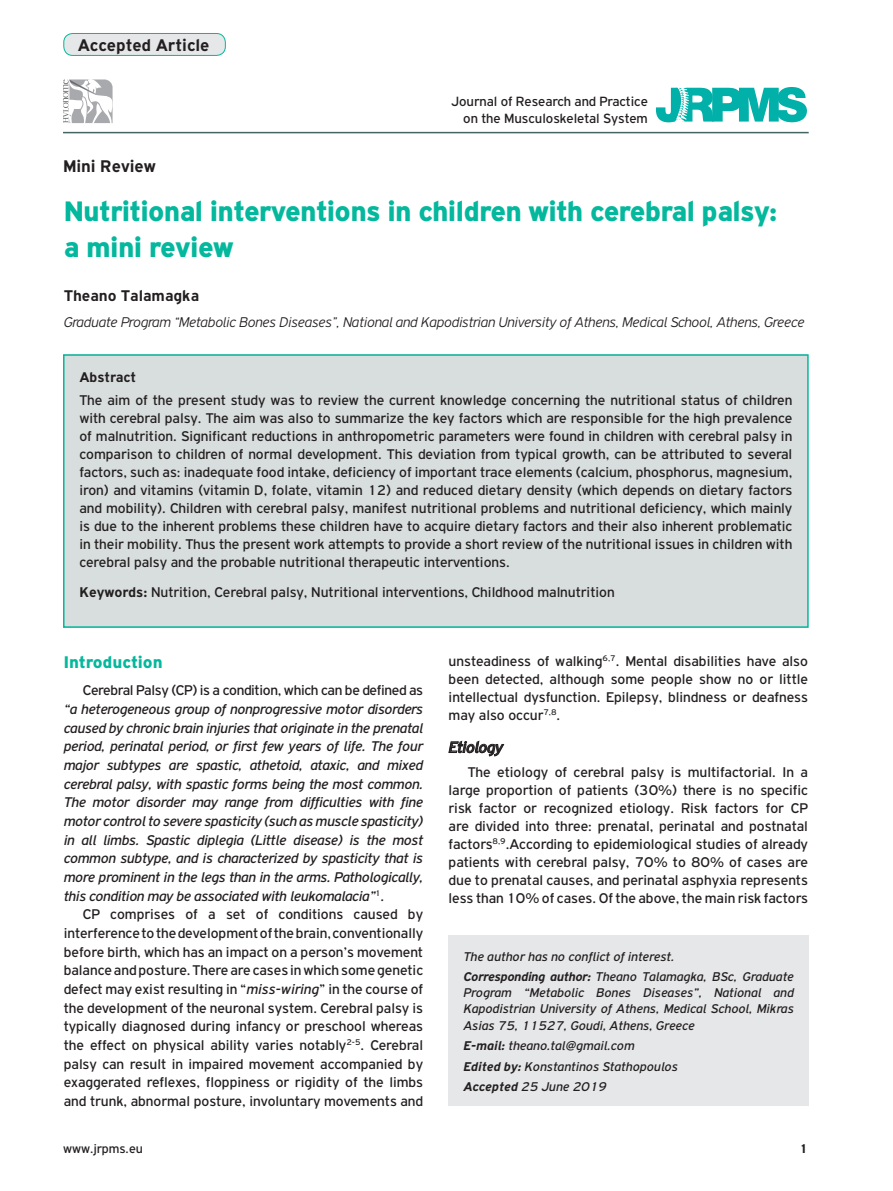
<style>
.page{position:relative;width:893px;height:1191px;background:#fff}
.page>*{position:absolute;margin:0;border:0;box-sizing:border-box;transform-origin:0 0}
.t1{font:900 30px/36px "PF Highway Gothic";letter-spacing:-.02em;color:#03b89d}
.t2{font:700 18px "PF Highway Gothic";color:#231f20}
.t3{font:900 18px "PF Highway Gothic";color:#03b89d}
.t4{font:700 16.5px "PF Highway Gothic";color:#231f20}
.t5{font:italic 16.5px "PF Highway Gothic";letter-spacing:-.02em;color:#231f20}
.t6{font:15px/18px "PF Highway Gothic";color:#231f20;text-align:justify}
.t7{font:italic 15px/18.6px "PF Highway Gothic";letter-spacing:-.02em;color:#231f20;text-align:justify}
.t8{font:italic 300 15px "PF Highway Gothic";letter-spacing:-.01em;color:#231f20}
.t9{font:15px "PF Highway Gothic";letter-spacing:-.02em;color:#231f20}
.t10{font:700 15px "PF Highway Gothic";color:#231f20}
.t11{font:14.25px/17.1px "PF Highway Gothic";color:#231f20;text-align:right}
.t12{font:italic 13.5px/20.4px "PF Highway Gothic";color:#231f20}
.t13{font:13.5px "PF Highway Gothic";color:#231f20}
.t14{font:700 13.5px "PF Highway Gothic";color:#231f20}
.s1{font-weight:700}
.s2{font-style:normal}
.s3{font-style:italic}
</style>
<div class="page">
<div style="left:63px;top:354px;width:745px;height:274px;background:#d8dddd"></div>
<svg style="left:656px;top:87px;width:151px;height:35px"></svg>
<svg style="left:63px;top:79px;width:50px;height:44px"></svg>
<svg style="left:448px;top:741px;width:56px;height:15px"></svg>
<div style="left:63px;top:354px;width:746px;height:274px;border:2px solid #03b89d"></div>
<div style="left:449px;top:935px;width:360px;height:171px;background:#e6e7e9"></div>
<hr style="left:63px;top:132px;width:746px;height:1px;background:#446562">
<div style="left:64px;top:33px;width:161px;height:22px;background:#e6e7e9;border-radius:9px"></div>
<div style="left:63px;top:33px;width:163px;height:23px;border:1px solid #03b89d;border-radius:9px"></div>
<p class="t2" style="left:78px;top:36px;width:133px">Αccepted Article</p>
<p class="t11" style="left:451px;top:92px;width:198px">Journal of Research and Practice on the Musculoskeletal System</p>
<p class="t2" style="left:63px;top:156px;width:94px">Mini Review</p>
<h1 class="t1" style="left:64px;top:193px;width:715px">Nutritional interventions in children with cerebral palsy: a mini review</h1>
<p class="t4" style="left:64px;top:286px;width:137px">Theano Talamagka</p>
<p class="t8" style="left:64px;top:314px;width:742px">Graduate Program “Metabolic Bones Diseases”, National and Kapodistrian University of Athens, Medical School, Athens, Greece</p>
<p class="t10" style="left:79px;top:369px;width:58px">Abstract</p>
<p class="t6" style="left:79px;top:391px;width:714px">The aim of the present study was to review the current knowledge concerning the nutritional status of children with cerebral palsy. The aim was also to summarize the key factors which are responsible for the high prevalence of malnutrition. Significant reductions in anthropometric parameters were found in children with cerebral palsy in comparison to children of normal development. This deviation from typical growth, can be attributed to several factors, such as: inadequate food intake, deficiency of important trace elements (calcium, phosphorus, magnesium, iron) and vitamins (vitamin D, folate, vitamin 12) and reduced dietary density (which depends on dietary factors and mobility). Children with cerebral palsy, manifest nutritional problems and nutritional deficiency, which mainly is due to the inherent problems these children have to acquire dietary factors and their also inherent problematic in their mobility. Thus the present work attempts to provide a short review of the nutritional issues in children with cerebral palsy and the probable nutritional therapeutic interventions.</p>
<p class="t6" style="left:79px;top:583px;width:537px"><span class="s1">Keywords:</span> Nutrition, Cerebral palsy, Nutritional interventions, Childhood malnutrition</p>
<p class="t3" style="left:64px;top:652px;width:100px">Introduction</p>
<p class="t9" style="left:83px;top:682px;width:342px">Cerebral Palsy (CP) is a condition, which can be defined as</p>
<p class="t7" style="left:64px;top:700px;width:361px">“a heterogeneous group of nonprogressive motor disorders caused by chronic brain injuries that originate in the prenatal period, perinatal period, or first few years of life. The four major subtypes are spastic, athetoid, ataxic, and mixed cerebral palsy, with spastic forms being the most common.<br>The motor disorder may range from difficulties with fine motor control to severe spasticity (such as muscle spasticity) in all limbs. Spastic diplegia (Little disease) is the most common subtype, and is characterized by spasticity that is more prominent in the legs than in the arms. Pathologically, this condition may be associated with leukomalacia”<sup>1</sup><span class="s2">.</span></p>
<p class="t6" style="left:64px;top:905px;width:361px;line-height:18.6px;text-indent:19px">CP comprises of a set of conditions caused by interference to the development of the brain, conventionally before birth, which has an impact on a person’s movement balance and posture. There are cases in which some genetic defect may exist resulting in “<span class="s3">miss-wiring</span>” in the course of the development of the neuronal system. Cerebral palsy is typically diagnosed during infancy or preschool whereas the effect on physical ability varies notably<sup>2-5</sup>. Cerebral palsy can result in impaired movement accompanied by exaggerated reflexes, floppiness or rigidity of the limbs and trunk, abnormal posture, involuntary movements and</p>
<p class="t6" style="left:449px;top:652px;width:361px">unsteadiness of walking<sup>6,7</sup>. Mental disabilities have also been detected, although some people show no or little intellectual dysfunction. Epilepsy, blindness or deafness may also occur<sup>7,8</sup>.</p>
<p class="t5" style="left:449px;top:738px;width:56px">Etiology</p>
<p class="t6" style="left:449px;top:763px;width:361px;text-indent:19px">The etiology of cerebral palsy is multifactorial. In a large proportion of patients (30%) there is no specific risk factor or recognized etiology. Risk factors for CP are divided into three: prenatal, perinatal and postnatal factors<sup>8,9</sup>.According to epidemiological studies of already patients with cerebral palsy, 70% to 80% of cases are due to prenatal causes, and perinatal asphyxia represents less than 10% of cases. Of the above, the main risk factors</p>
<p class="t12" style="left:463px;top:946px;width:332px">The author has no conflict of interest.<br><span class="s1">Corresponding author:</span> Theano Talamagka, BSc, Graduate</p>
<p class="t12" style="left:463px;top:984px;width:332px;line-height:16.2px;text-align:justify">Program “Metabolic Bones Diseases”, National and Kapodistrian University of Athens, Medical School, Mikras Asias 75, 11527, Goudi, Athens, Greece</p>
<p class="t12" style="left:463px;top:1035px;width:216px"><span class="s1">E-mail:</span> theano.tal@gmail.com<br><span class="s1">Edited by:</span> Konstantinos Stathopoulos<br><span class="s1">Accepted</span> 25 June 2019</p>
<p class="t13" style="left:63px;top:1141px;width:81px">www.jrpms.eu</p>
<p class="t14" style="left:799px;top:1140px;width:10px">1</p>
</div>
